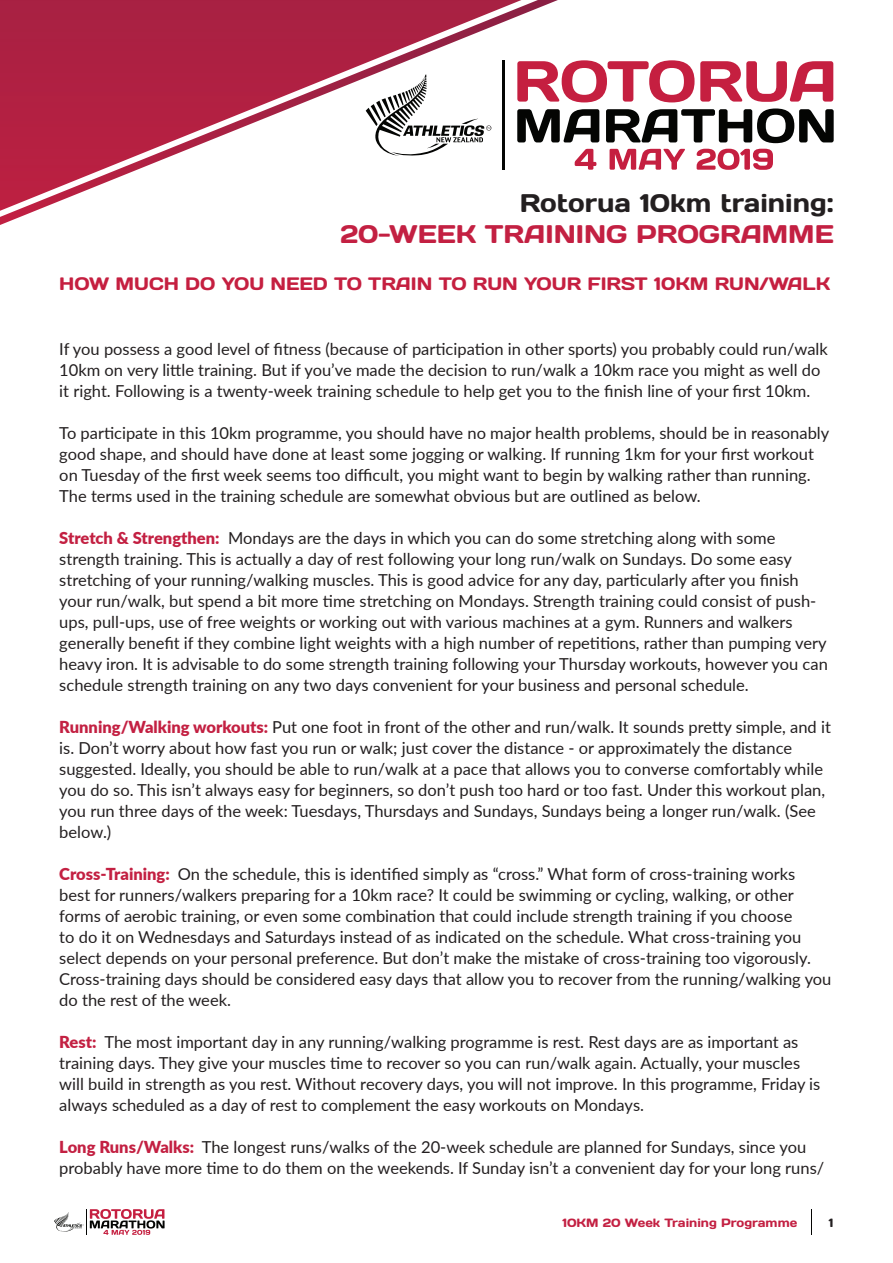
<style>
.page{position:relative;width:893px;height:1263px;background:#fff}
.page>*{position:absolute;margin:0;border:0;box-sizing:border-box;transform-origin:0 0}
.t1{font:25.5px "Days";color:#c32042}
.t2{font:25.5px "Days";color:#231f20}
.t3{font:18px "Days";color:#c51f40}
.t4{font:16.5px/21px "Lato";color:#231f20}
.t5{font:12px "Days";color:#c32042}
.t6{font:12px "Days";color:#231f20}
.s1{font-weight:900;color:#c32042}
</style>
<div class="page">
<svg style="left:782px;top:61px;width:51px;height:41px"></svg>
<svg style="left:782px;top:109px;width:52px;height:34px"></svg>
<svg style="left:0;top:0;width:782px;height:225px"></svg>
<svg style="left:54px;top:1209px;width:111px;height:26px"></svg>
<p class="t2" style="left:520px;top:187px;width:315px">Rotorua 10km training:</p>
<p class="t1" style="left:340px;top:218px;width:495px">20-WEEK TRAINING PROGRAMME</p>
<p class="t3" style="left:59px;top:272px;width:772px">HOW MUCH DO YOU NEED TO TRAIN TO RUN YOUR FIRST 10KM RUN/WALK</p>
<p class="t4" style="left:59px;top:337px;width:770px">If you possess a good level of fitness (because of participation in other sports) you probably could run/walk<br>10km on very little training. But if you’ve made the decision to run/walk a 10km race you might as well do it right. Following is a twenty-week training schedule to help get you to the finish line of your first 10km.</p>
<p class="t4" style="left:59px;top:421px;width:771px">To participate in this 10km programme, you should have no major health problems, should be in reasonably good shape, and should have done at least some jogging or walking. If running 1km for your first workout on Tuesday of the first week seems too difficult, you might want to begin by walking rather than running.</p>
<p class="t4" style="left:59px;top:484px;width:643px">The terms used in the training schedule are somewhat obvious but are outlined as below.</p>
<p class="t4" style="left:59px;top:526px;width:770px"><span class="s1">Stretch &amp; Strengthen:</span> Mondays are the days in which you can do some stretching along with some strength training. This is actually a day of rest following your long run/walk on Sundays. Do some easy stretching of your running/walking muscles. This is good advice for any day, particularly after you finish your run/walk, but spend a bit more time stretching on Mondays. Strength training could consist of push&shy;ups, pull-ups, use of free weights or working out with various machines at a gym. Runners and walkers generally benefit if they combine light weights with a high number of repetitions, rather than pumping very heavy iron. It is advisable to do some strength training following your Thursday workouts, however you can schedule strength training on any two days convenient for your business and personal schedule.</p>
<p class="t4" style="left:59px;top:715px;width:773px"><span class="s1">Running/Walking workouts:</span> Put one foot in front of the other and run/walk. It sounds pretty simple, and it is. Don’t worry about how fast you run or walk; just cover the distance - or approximately the distance</p>
<p class="t4" style="left:59px;top:757px;width:767px">suggested. Ideally, you should be able to run/walk at a pace that allows you to converse comfortably while you do so. This isn’t always easy for beginners, so don’t push too hard or too fast. Under this workout plan, you run three days of the week: Tuesdays, Thursdays and Sundays, Sundays being a longer run/walk. (See below.)</p>
<p class="t4" style="left:59px;top:862px;width:774px"><span class="s1">Cross-Training:</span> On the schedule, this is identified simply as “cross.” What form of cross-training works<br>best for runners/walkers preparing for a 10km race? It could be swimming or cycling, walking, or other forms of aerobic training, or even some combination that could include strength training if you choose<br>to do it on Wednesdays and Saturdays instead of as indicated on the schedule. What cross-training you select depends on your personal preference. But don’t make the mistake of cross-training too vigorously.<br>Cross-training days should be considered easy days that allow you to recover from the running/walking you do the rest of the week.</p>
<p class="t4" style="left:59px;top:1030px;width:741px"><span class="s1">Rest:</span> The most important day in any running/walking programme is rest. Rest days are as important as</p>
<p class="t4" style="left:59px;top:1051px;width:763px">training days. They give your muscles time to recover so you can run/walk again. Actually, your muscles will build in strength as you rest. Without recovery days, you will not improve. In this programme, Friday is always scheduled as a day of rest to complement the easy workouts on Mondays.</p>
<p class="t4" style="left:59px;top:1135px;width:766px"><span class="s1">Long Runs/Walks:</span> The longest runs/walks of the 20-week schedule are planned for Sundays, since you probably have more time to do them on the weekends. If Sunday isn’t a convenient day for your long runs/</p>
<p class="t5" style="left:562px;top:1215px;width:236px">10KM 20 Week Training Programme</p>
<p class="t6" style="left:829px;top:1215px;width:6px">1</p>
</div>
